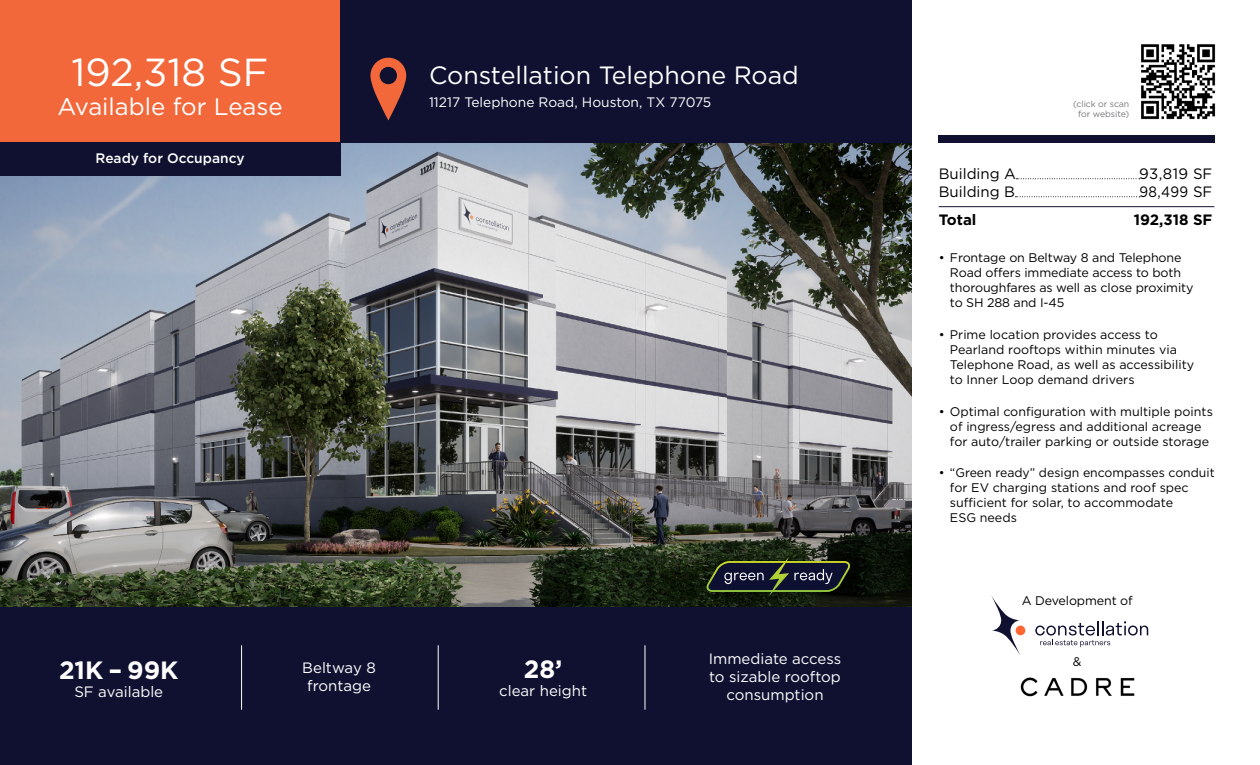
<style>
.page{position:relative;width:1260px;height:765px;background:#fff}
.page>*{position:absolute;margin:0;border:0;box-sizing:border-box;transform-origin:0 0}
.t1{font:39.12px "Gotham";color:#fff}
.t2{font:25px "Gotham";color:#fff}
.t3{font:700 25px "Gotham";color:#fff}
.t4{font:24px "Gotham";color:#fff}
.t5{font:15px/18px "Gotham";color:#fff;text-align:center}
.t6{font:15px "Gotham";color:#000}
.t7{font:700 15px "Gotham";color:#000}
.t8{font:15px "Gotham";color:#000;scale:.9 1}
.t9{font:13.75px "Gotham";color:#fff}
.t10{font:500 13.75px "Gotham";color:#fff}
.t11{font:12.5px/15px "Gotham";color:#000}
.t12{font:8.75px/10.5px "Gotham";letter-spacing:-.01em;color:#77787b;text-align:center}
</style>
<div class="page">
<img style="left:0;top:142px;width:911px;height:466px">
<div style="left:0;top:0;width:340px;height:142px;background:#f2683b"></div>
<div style="left:340px;top:0;width:571px;height:142px;background:#101131"></div>
<div style="left:0;top:608px;width:911px;height:157px;background:#101131"></div>
<div style="left:939px;top:135px;width:276px;height:7px;background:#101131"></div>
<svg style="left:370px;top:58px;width:36px;height:62px"></svg>
<img style="left:1141px;top:44px;width:75px;height:76px">
<svg style="left:1016px;top:178px;width:124px;height:1px"></svg>
<svg style="left:1015px;top:196px;width:125px;height:1px"></svg>
<hr style="left:939px;top:206px;width:275px;height:1px;background:#111330">
<hr style="left:645px;top:645px;width:1px;height:65px;background:#fff">
<hr style="left:438px;top:645px;width:1px;height:65px;background:#fff">
<hr style="left:241px;top:645px;width:1px;height:65px;background:#fff">
<div style="left:0;top:142px;width:340px;height:33px;background:#101131"></div>
<svg style="left:1035px;top:621px;width:113px;height:26px"></svg>
<div style="left:1016px;top:626px;width:9px;height:9px;background:#f63;border-radius:50%"></div>
<svg style="left:991px;top:596px;width:29px;height:59px"></svg>
<div style="left:706px;top:557px;width:153px;height:48px;background:#000;opacity:.25"></div>
<svg style="left:707px;top:556px;width:143px;height:41px;background:#2e352f"></svg>
<img style="left:1020px;top:677px;width:115px;height:20px">
<h1 class="t1" style="left:72px;top:47px;width:198px">192,318 SF</h1>
<h3 class="t4" style="left:57px;top:91px;width:227px">Available for Lease</h3>
<p class="t10" style="left:96px;top:149px;width:151px">Ready for Occupancy</p>
<h2 class="t2" style="left:429px;top:59px;width:371px">Constellation Telephone Road</h2>
<p class="t9" style="left:429px;top:93px;width:284px">11217 Telephone Road, Houston, TX 77075</p>
<h2 class="t3" style="left:59px;top:654px;width:121px">21K – 99K</h2>
<p class="t5" style="left:74px;top:683px;width:90px">SF available</p>
<p class="t5" style="left:302px;top:659px;width:75px">Beltway 8 frontage</p>
<h2 class="t3" style="left:524px;top:653px;width:40px">28’</h2>
<p class="t5" style="left:499px;top:682px;width:89px">clear height</p>
<p class="t5" style="left:709px;top:650px;width:134px">Immediate access to sizable rooftop consumption</p>
<p class="t12" style="left:1073px;top:98px;width:58px">(click or scan for website)</p>
<p class="t6" style="left:939px;top:164px;width:79px">Building A</p>
<p class="t6" style="left:1139px;top:164px;width:75px">93,819 SF</p>
<p class="t6" style="left:939px;top:182px;width:78px">Building B</p>
<p class="t8" style="left:1140px;top:182px;width:83px">98,499 SF</p>
<p class="t7" style="left:939px;top:210px;width:39px">Total</p>
<p class="t7" style="left:1134px;top:210px;width:80px">192,318 SF</p>
<p class="t11" style="left:950px;top:250px;width:245px;text-indent:-11px">• Frontage on Beltway 8 and Telephone<br>Road offers immediate access to both thoroughfares as well as close proximity to SH 288 and I-45</p>
<p class="t11" style="left:950px;top:326px;width:246px;text-indent:-11px">• Prime location provides access to Pearland rooftops within minutes via Telephone Road, as well as accessibility to Inner Loop demand drivers</p>
<p class="t11" style="left:950px;top:403px;width:264px;text-indent:-11px">• Optimal configuration with multiple points of ingress/egress and additional acreage for auto/trailer parking or outside storage</p>
<p class="t11" style="left:950px;top:465px;width:266px;text-indent:-11px">• “Green ready” design encompasses conduit for EV charging stations and roof spec sufficient for solar, to accommodate<br>ESG needs</p>
<p class="t11" style="left:1022px;top:593px;width:113px">A Development of</p>
<p class="t11" style="left:1073px;top:654px;width:10px">&amp;</p>
</div>
